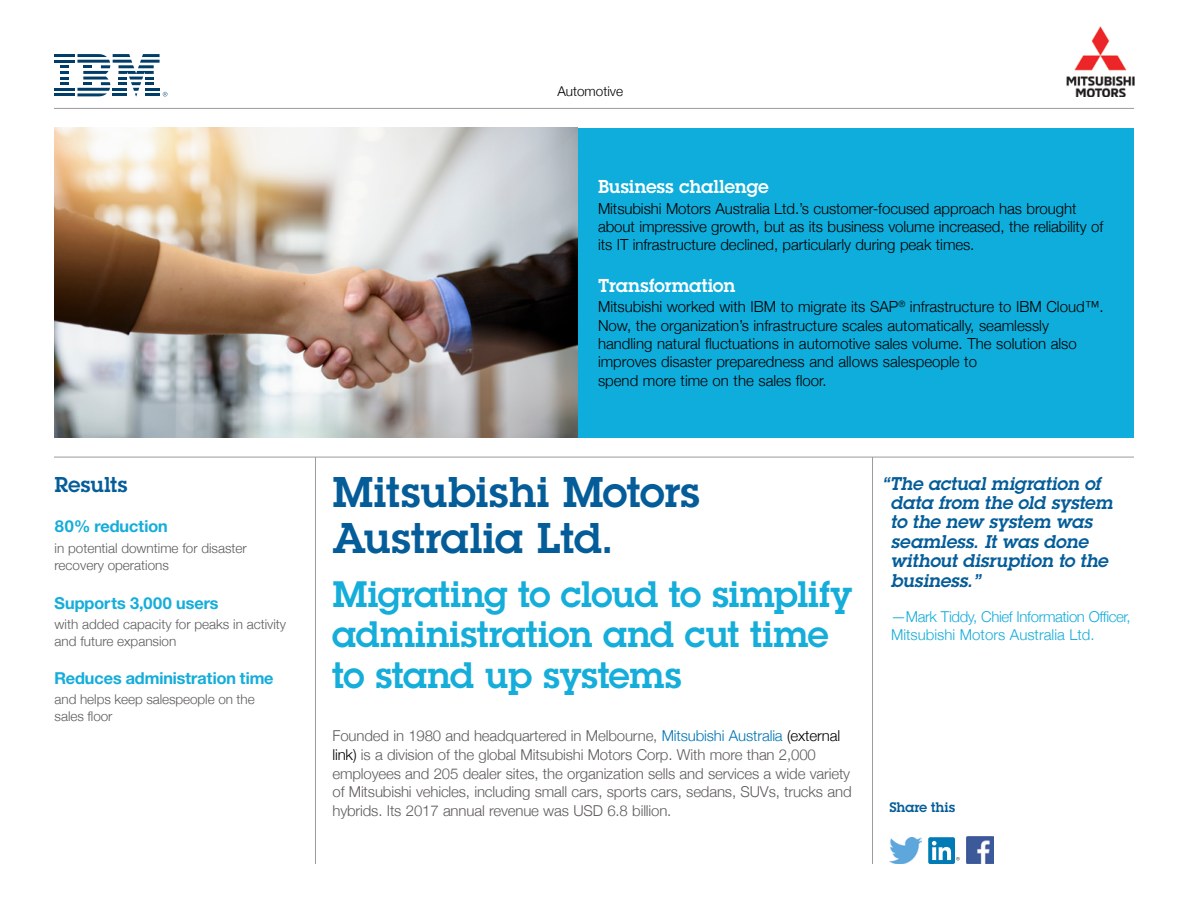
<style>
.page{position:relative;width:1188px;height:918px;background:#fff}
.page>*{position:absolute;margin:0;border:0;box-sizing:border-box;transform-origin:0 0}
.t1{font:42px/46.5px "Lubalin Demifor IBM";color:#045d99}
.t2{font:36px/40.5px "Lubalin Demifor IBM";letter-spacing:-.01em;color:#15adda}
.t3{font:21px "Lubalin Demifor IBM";color:#045d99}
.t4{font:18.3px "Lubalin Demifor IBM";color:#fff}
.t5{font:18px/19.5px "Lubalin Demi Italicfor IBM";color:#045d99}
.t6{font:16.5px "Helv Neue Boldfor IBM";color:#15adda}
.t7{font:300 15.15px/18.3px "Helvetica Neue";color:#000}
.t8{font:300 15px/18.8px "Helvetica Neue";letter-spacing:-.01em;color:#5f5b5c}
.t9{font:300 15px/18px "Helvetica Neue";letter-spacing:-.025em;color:#15adda}
.t10{font:300 13.5px/17.2px "Helvetica Neue";color:#5f5b5c}
.t11{font:300 13.5px "Helvetica Neue";color:#000}
.t12{font:13.5px "Lubalin Demifor IBM";color:#045d99}
.s1{color:#0075b3}
.s2{color:#000}
</style>
<div class="page">
<hr style="left:315px;top:457px;width:1px;height:407px;background:#9d9b9d">
<hr style="left:872px;top:457px;width:1px;height:407px;background:#9d9b9d">
<hr style="left:54px;top:108px;width:1080px;height:1px;background:#9d9b9d">
<hr style="left:54px;top:457px;width:1080px;height:1px;background:#9d9b9d">
<div style="left:577px;top:128px;width:557px;height:310px;background:#0eaddb"></div>
<img style="left:1066px;top:26px;width:69px;height:70px">
<img style="left:54px;top:128px;width:523px;height:310px">
<hr style="left:54px;top:54px;width:21px;height:3px;background:#003d69">
<hr style="left:54px;top:60px;width:21px;height:3px;background:#003d69">
<hr style="left:54px;top:88px;width:21px;height:3px;background:#003d69">
<svg style="left:60px;top:65px;width:9px;height:20px"></svg>
<hr style="left:54px;top:93px;width:21px;height:3px;background:#003d69">
<svg style="left:77px;top:54px;width:90px;height:43px"></svg>
<img style="left:889px;top:838px;width:33px;height:26px">
<div style="left:928px;top:837px;width:27px;height:27px;background:#007bb6;border-radius:2px"></div>
<svg style="left:932px;top:841px;width:28px;height:20px"></svg>
<img style="left:966px;top:837px;width:27px;height:27px">
<h3 class="t3" style="left:55px;top:470px;width:74px">Results</h3>
<p class="t6" style="left:55px;top:516px;width:115px">80% reduction</p>
<p class="t10" style="left:55px;top:538px;width:194px">in potential downtime for disaster recovery operations</p>
<p class="t6" style="left:55px;top:592px;width:165px">Supports 3,000 users</p>
<p class="t10" style="left:55px;top:615px;width:233px">with added capacity for peaks in activity and future expansion</p>
<p class="t6" style="left:55px;top:668px;width:221px">Reduces administration time</p>
<p class="t10" style="left:55px;top:690px;width:202px">and helps keep salespeople on the sales floor</p>
<p class="t11" style="left:557px;top:80px;width:67px">Automotive</p>
<p class="t4" style="left:598px;top:174px;width:172px">Business challenge</p>
<p class="t7" style="left:598px;top:198px;width:507px">Mitsubishi Motors Australia Ltd.’s customer-focused approach has brought about impressive growth, but as its business volume increased, the reliability of its IT infrastructure declined, particularly during peak times.</p>
<p class="t4" style="left:598px;top:273px;width:139px">Transformation</p>
<p class="t7" style="left:598px;top:297px;width:507px">Mitsubishi worked with IBM to migrate its SAP<sup>®</sup> infrastructure to IBM Cloud™.<br>Now, the organization’s infrastructure scales automatically, seamlessly handling natural fluctuations in automotive sales volume. The solution also improves disaster preparedness and allows salespeople to<br>spend more time on the sales floor.</p>
<h1 class="t1" style="left:333px;top:468px;width:369px">Mitsubishi Motors<br>Australia Ltd.</h1>
<h2 class="t2" style="left:333px;top:573px;width:521px">Migrating to cloud to simplify administration and cut time to stand up systems</h2>
<p class="t8" style="left:333px;top:725px;width:521px">Founded in 1980 and headquartered in Melbourne, <span class="s1">Mitsubishi Australia</span> <span class="s2">(external link)</span> is a division of the global Mitsubishi Motors Corp. With more than 2,000 employees and 205 dealer sites, the organization sells and services a wide variety of Mitsubishi vehicles, including small cars, sports cars, sedans, SUVs, trucks and hybrids. Its 2017 annual revenue was USD 6.8 billion.</p>
<p class="t5" style="left:892px;top:473px;width:224px;text-indent:-8px">“The actual migration of data from the old system to the new system was seamless. It was done without disruption to the business.”</p>
<p class="t9" style="left:891px;top:607px;width:241px">—Mark Tiddy, Chief Information Officer,<br>Mitsubishi Motors Australia Ltd.</p>
<p class="t12" style="left:890px;top:798px;width:67px">Share this</p>
</div>
